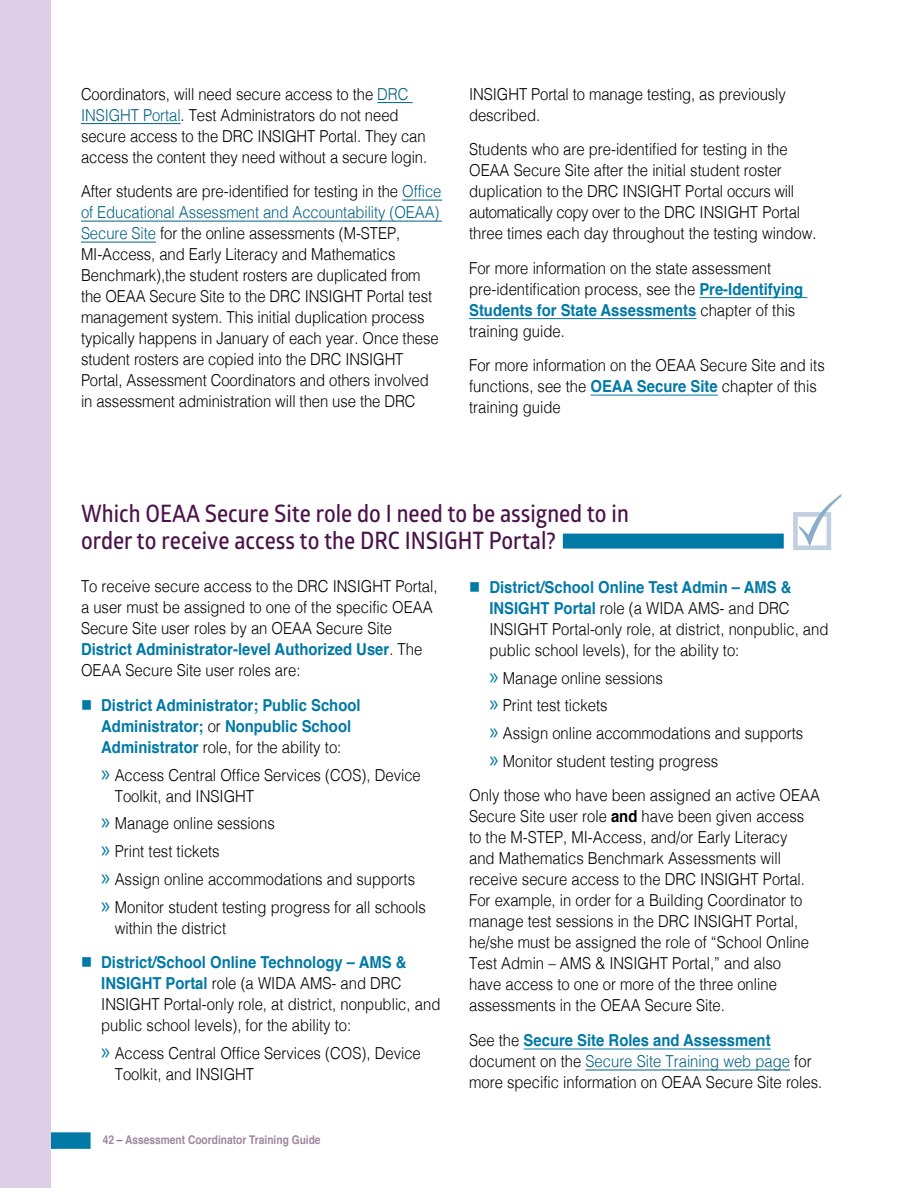
<style>
.page{position:relative;width:918px;height:1188px;background:#fff}
.page>*{position:absolute;margin:0;border:0;box-sizing:border-box;transform-origin:0 0}
.subhead1{font:24px/27px "Glober Semi Bold Free";color:#4b134a;scale:.9 1}
.text1{font:300 16.5px/21px "Helvetica";color:#000;scale:.9 1}
.t1{font:700 16.5px/21px "Helvetica";color:#0079a6;scale:.9 1}
.t2{font:700 12px "Helvetica";color:#a0879d;scale:.85 1}
.s1{color:#006084}
.s2{font-weight:700;color:#0079a6}
.s3{font-weight:300;color:#000}
.s4{font-family:"Myriad Pro";font-weight:400;font-size:24px;color:#0079a6}
.s5{color:#0079a6}
.s6{font-weight:700}
.s7{color:#8f718b}
</style>
<div class="page">
<div style="left:39px;top:1132px;width:52px;height:17px;background:#0079a6"></div>
<div style="left:0;top:0;width:51px;height:1188px;background:#ddcfe6"></div>
<hr style="left:377px;top:102px;width:36px;height:1px;background:#006084">
<hr style="left:81px;top:123px;width:100px;height:1px;background:#006084">
<hr style="left:402px;top:200px;width:40px;height:1px;background:#006084">
<hr style="left:81px;top:221px;width:361px;height:1px;background:#006084">
<hr style="left:81px;top:242px;width:75px;height:1px;background:#006084">
<hr style="left:699px;top:297px;width:108px;height:1px;background:#0079a6">
<hr style="left:469px;top:318px;width:227px;height:1px;background:#0079a6">
<hr style="left:590px;top:395px;width:128px;height:1px;background:#0079a6">
<hr style="left:524px;top:1049px;width:247px;height:1px;background:#0079a6">
<hr style="left:586px;top:1070px;width:204px;height:1px;background:#006084">
<div style="left:563px;top:534px;width:221px;height:15px;background:#0079a6"></div>
<svg style="left:793px;top:512px;width:38px;height:38px"></svg>
<svg style="left:799px;top:494px;width:43px;height:53px"></svg>
<p class="text1" style="left:81px;top:82px;width:386px">Coordinators, will need secure access to the <span class="s1">DRC INSIGHT Portal</span>. Test Administrators do not need secure access to the DRC INSIGHT Portal. They can access the content they need without a secure login.</p>
<p class="text1" style="left:81px;top:180px;width:402px">After students are pre-identified for testing in the <span class="s1">Office of Educational Assessment and Accountability (OEAA)<br>Secure Site</span> for the online assessments (M-STEP, MI-Access, and Early Literacy and Mathematics Benchmark),the student rosters are duplicated from the OEAA Secure Site to the DRC INSIGHT Portal test management system. This initial duplication process typically happens in January of each year. Once these student rosters are copied into the DRC INSIGHT Portal, Assessment Coordinators and others involved in assessment administration will then use the DRC</p>
<p class="text1" style="left:469px;top:82px;width:353px">INSIGHT Portal to manage testing, as previously described.</p>
<p class="text1" style="left:469px;top:138px;width:388px">Students who are pre-identified for testing in the OEAA Secure Site after the initial student roster duplication to the DRC INSIGHT Portal occurs will automatically copy over to the DRC INSIGHT Portal three times each day throughout the testing window.</p>
<p class="text1" style="left:469px;top:256px;width:373px">For more information on the state assessment pre‑identification process, see the <span class="s2">Pre-Identifying Students for State Assessments</span> chapter of this training guide.</p>
<p class="text1" style="left:469px;top:354px;width:397px">For more information on the OEAA Secure Site and its functions, see the <span class="s2">OEAA Secure Site</span> chapter of this training guide</p>
<p class="subhead1" style="left:81px;top:499px;width:610px">Which OEAA Secure Site role do I need to be assigned to in order to receive access to the DRC INSIGHT Portal?</p>
<p class="text1" style="left:81px;top:575px;width:398px">To receive secure access to the DRC INSIGHT Portal, a user must be assigned to one of the specific OEAA Secure Site user roles by an OEAA Secure Site <span class="s2">District Administrator-level Authorized User</span>. The OEAA Secure Site user roles are:</p>
<p class="t1" style="left:101px;top:695px;width:290px;text-indent:-20px">■ District Administrator; Public School<br>Administrator; <span class="s3">or</span> Nonpublic School<br>Administrator <span class="s3">role, for the ability to:</span></p>
<p class="text1" style="left:115px;top:763px;width:342px;text-indent:-14px"><span class="s4">»</span> Access Central Office Services (COS), Device<br>Toolkit, and INSIGHT</p>
<p class="text1" style="left:101px;top:812px;width:194px"><span class="s4">»</span> Manage online sessions</p>
<p class="text1" style="left:101px;top:840px;width:133px"><span class="s4">»</span> Print test tickets</p>
<p class="text1" style="left:101px;top:867px;width:350px"><span class="s4">»</span> Assign online accommodations and supports</p>
<p class="text1" style="left:115px;top:895px;width:347px;text-indent:-14px"><span class="s4">»</span> Monitor student testing progress for all schools within the district</p>
<p class="text1" style="left:101px;top:951px;width:378px;text-indent:-20px"><span class="s5">■</span> <span class="s2">District/School Online Technology – AMS &amp; INSIGHT Portal</span> role (a WIDA AMS- and DRC INSIGHT Portal-only role, at district, nonpublic, and public school levels), for the ability to:</p>
<p class="text1" style="left:115px;top:1041px;width:342px;text-indent:-14px"><span class="s4">»</span> Access Central Office Services (COS), Device<br>Toolkit, and INSIGHT</p>
<p class="text1" style="left:489px;top:575px;width:378px;text-indent:-20px"><span class="s5">■</span> <span class="s2">District/School Online Test Admin – AMS &amp; INSIGHT Portal</span> role (a WIDA AMS- and DRC INSIGHT Portal-only role, at district, nonpublic, and public school levels), for the ability to:</p>
<p class="text1" style="left:489px;top:666px;width:194px"><span class="s4">»</span> Manage online sessions</p>
<p class="text1" style="left:489px;top:694px;width:133px"><span class="s4">»</span> Print test tickets</p>
<p class="text1" style="left:489px;top:722px;width:350px"><span class="s4">»</span> Assign online accommodations and supports</p>
<p class="text1" style="left:489px;top:749px;width:256px"><span class="s4">»</span> Monitor student testing progress</p>
<p class="text1" style="left:469px;top:784px;width:391px">Only those who have been assigned an active OEAA Secure Site user role <span class="s6">and</span> have been given access to the M-STEP, MI-Access, and/or Early Literacy<br>and Mathematics Benchmark Assessments will receive secure access to the DRC INSIGHT Portal.<br>For example, in order for a Building Coordinator to manage test sessions in the DRC INSIGHT Portal, he/she must be assigned the role of “School Online Test Admin – AMS &amp; INSIGHT Portal,” and also<br>have access to one or more of the three online assessments in the OEAA Secure Site.</p>
<p class="text1" style="left:469px;top:1028px;width:394px">See the <span class="s2">Secure Site Roles and Assessment </span>document on the <span class="s1">Secure Site Training web page</span> for more specific information on OEAA Secure Site roles.</p>
<p class="t2" style="left:103px;top:1130px;width:258px">42 <span class="s7">–</span> Assessment Coordinator Training Guide</p>
</div>
